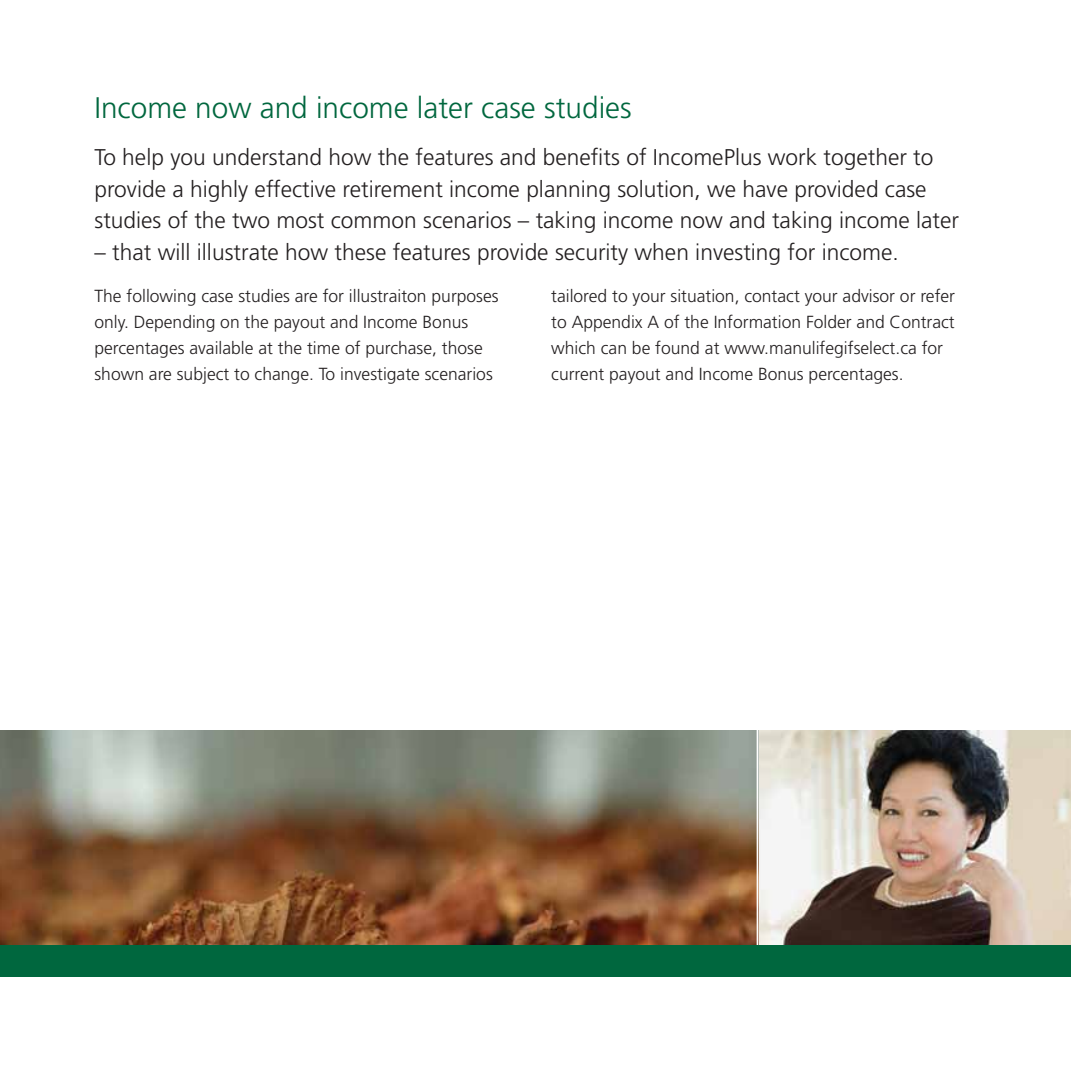
<style>
.page{position:relative;width:1071px;height:1071px;background:#fff}
.page>*{position:absolute;margin:0;border:0;box-sizing:border-box;transform-origin:0 0}
.t1{font:300 29.75px "Frutiger";color:#00673e}
.t2{font:300 22.75px/31.5px "Frutiger";color:#231f20}
.t3{font:300 17.5px/26.2px "Frutiger";color:#231f20}
</style>
<div class="page">
<img style="left:758px;top:730px;width:313px;height:215px">
<img style="left:0;top:730px;width:757px;height:215px">
<div style="left:0;top:945px;width:1071px;height:31px;background:#00673e"></div>
<h1 class="t1" style="left:94px;top:91px;width:539px">Income now and income later case studies</h1>
<p class="t2" style="left:94px;top:141px;width:866px">To help you understand how the features and benefits of IncomePlus work together to provide a highly effective retirement income planning solution, we have provided case studies of the two most common scenarios – taking income now and taking income later</p>
<h2 class="t2" style="left:94px;top:236px;width:806px">– that will illustrate how these features provide security when investing for income.</h2>
<p class="t3" style="left:94px;top:282px;width:406px">The following case studies are for illustraiton purposes only. Depending on the payout and Income Bonus percentages available at the time of purchase, those shown are subject to change. To investigate scenarios</p>
<p class="t3" style="left:551px;top:282px;width:405px">tailored to your situation, contact your advisor or refer to Appendix A of the Information Folder and Contract which can be found at www.manulifegifselect.ca for current payout and Income Bonus percentages.</p>
</div>
